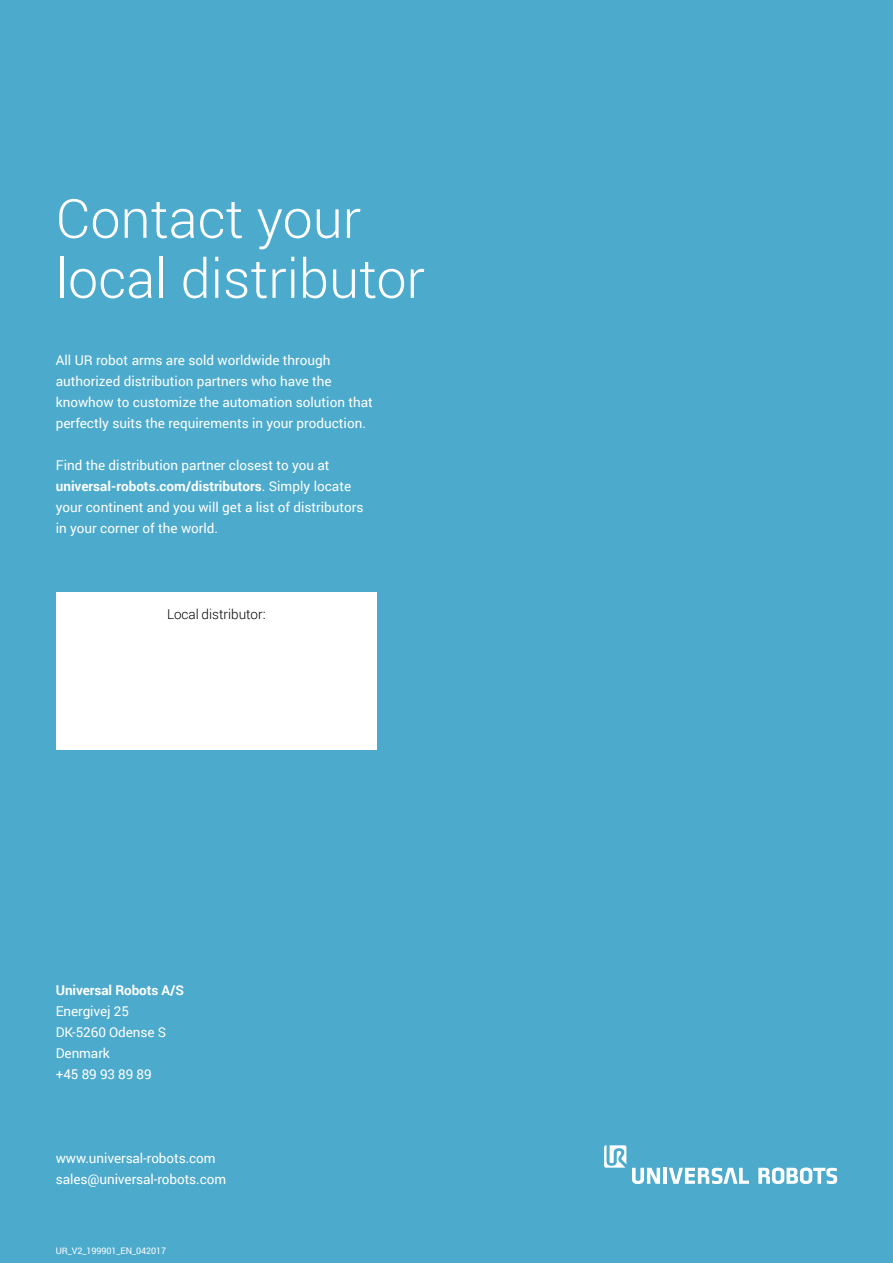
<style>
.page{position:relative;width:893px;height:1263px;background:#4caacd}
.page>*{position:absolute;margin:0;border:0;box-sizing:border-box;transform-origin:0 0}
.t1{font:300 54px/60px "Roboto";color:#fff}
.t2{font:13.5px/21px "Roboto";color:#fff}
.t3{font:700 13.5px "Roboto";letter-spacing:-.005em;color:#fff}
.t4{font:300 13.5px "Roboto";color:#000}
.t5{font:9px "Roboto";letter-spacing:-.005em;color:#fff}
.s1{font-weight:700}
</style>
<div class="page">
<svg style="left:604px;top:1145px;width:56px;height:39px"></svg>
<hr style="left:663px;top:1168px;width:4px;height:16px;background:#fff">
<svg style="left:669px;top:1168px;width:80px;height:16px"></svg>
<svg style="left:758px;top:1167px;width:79px;height:17px"></svg>
<div style="left:56px;top:592px;width:321px;height:158px;background:#fff"></div>
<h1 class="t1" style="left:56px;top:187px;width:371px">Contact your local distributor</h1>
<p class="t2" style="left:56px;top:349px;width:318px">All UR robot arms are sold worldwide through authorized distribution partners who have the knowhow to customize the automation solution that perfectly suits the requirements in your production.</p>
<p class="t2" style="left:56px;top:455px;width:309px">Find the distribution partner closest to you at <span class="s1">universal-robots.com/distributors</span>. Simply locate your continent and you will get a list of distributors in your corner of the world.</p>
<p class="t4" style="left:167px;top:605px;width:100px">Local distributor:</p>
<p class="t3" style="left:56px;top:981px;width:130px">Universal Robots A/S</p>
<p class="t2" style="left:56px;top:1000px;width:112px">Energivej 25<br>DK-5260 Odense S<br>Denmark<br>+45 89 93 89 89</p>
<p class="t2" style="left:56px;top:1147px;width:172px">www.universal-robots.com sales@universal-robots.com</p>
<p class="t5" style="left:56px;top:1244px;width:112px">UR_V2_199901_EN_042017</p>
</div>
